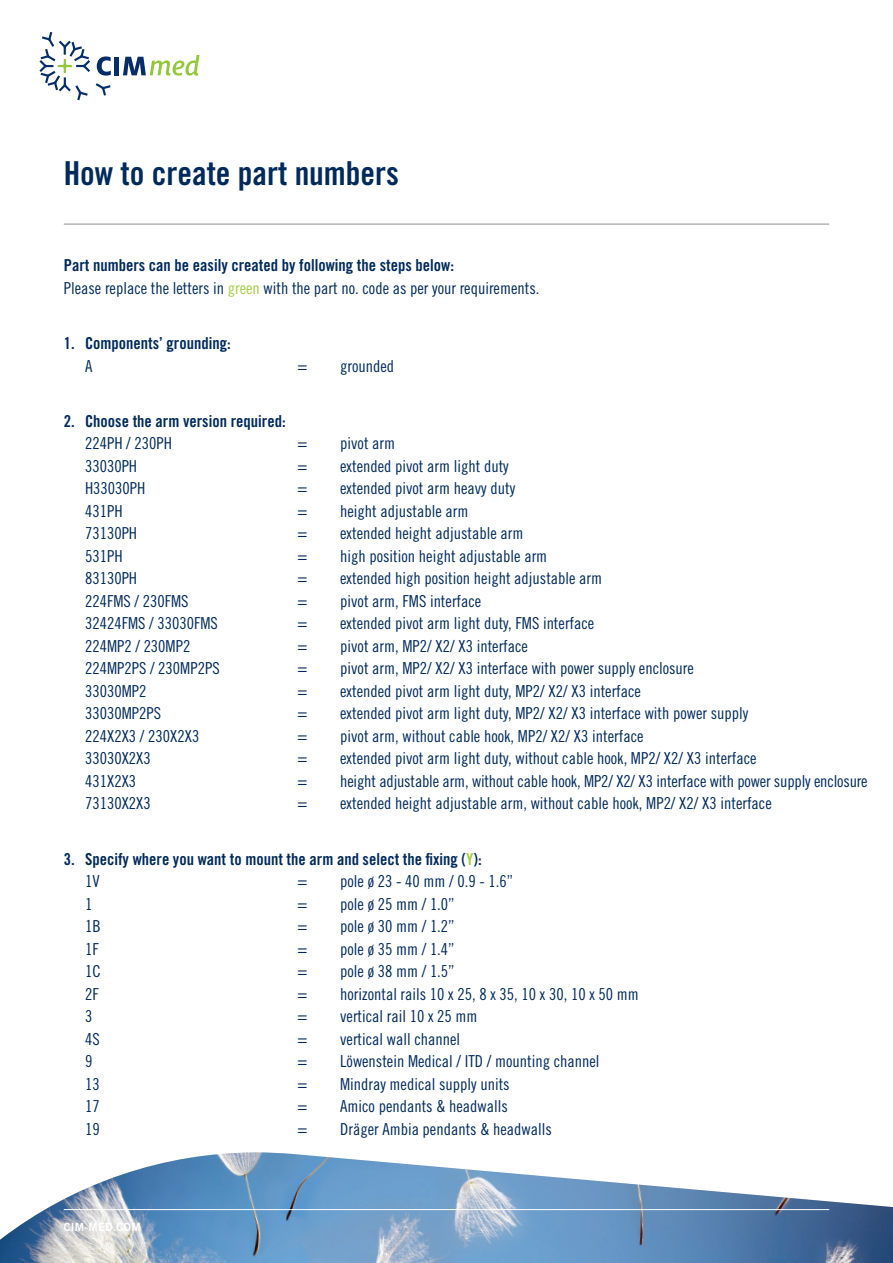
<style>
.page{position:relative;width:893px;height:1263px;background:#fff}
.page>*{position:absolute;margin:0;border:0;box-sizing:border-box;transform-origin:0 0}
.t1{font:33px "Trade Gothic LT Std Bd Cn 20";color:#002a5b}
.t2{font:16.5px "Trade Gothic LT Std Cn 18";color:#002a5b}
.t3{font:16.5px "Trade Gothic LT Std Bd Cn 20";color:#002a5b}
.t4{font:11.25px "Trade Gothic LT Std Bd 2";letter-spacing:.02em;color:#fff}
.s1{color:#a5ce44}
</style>
<div class="page">
<svg style="left:96px;top:83px;width:15px;height:13px"></svg>
<svg style="left:97px;top:56px;width:14px;height:20px"></svg>
<div style="left:114px;top:57px;width:5px;height:18px;background:#052d69"></div>
<svg style="left:123px;top:55px;width:76px;height:21px"></svg>
<svg style="left:39px;top:32px;width:51px;height:68px"></svg>
<img style="left:0;top:1152px;width:893px;height:111px">
<hr style="left:64px;top:224px;width:765px;height:1px;background:#8e8e8f">
<hr style="left:64px;top:1209px;width:765px;height:1px;background:#fff">
<h1 class="t1" style="left:64px;top:154px;width:337px">How to create part numbers</h1>
<p class="t3" style="left:64px;top:255px;width:392px">Part numbers can be easily created by following the steps below:</p>
<p class="t2" style="left:64px;top:278px;width:477px">Please replace the letters in <span class="s1">green</span> with the part no. code as per your requirements.</p>
<p class="t3" style="left:64px;top:333px;width:168px">1. Components’ grounding:</p>
<p class="t2" style="left:85px;top:356px;width:9px">A</p>
<p class="t2" style="left:298px;top:356px;width:11px">=</p>
<p class="t2" style="left:340px;top:356px;width:56px">grounded</p>
<p class="t3" style="left:64px;top:411px;width:223px">2. Choose the arm version required:</p>
<p class="t2" style="left:85px;top:434px;width:89px">224PH / 230PH</p>
<p class="t2" style="left:298px;top:434px;width:11px">=</p>
<p class="t2" style="left:340px;top:434px;width:56px">pivot arm</p>
<p class="t2" style="left:85px;top:456px;width:54px">33030PH</p>
<p class="t2" style="left:298px;top:456px;width:11px">=</p>
<p class="t2" style="left:340px;top:456px;width:170px">extended pivot arm light duty</p>
<p class="t2" style="left:85px;top:479px;width:62px">H33030PH</p>
<p class="t2" style="left:298px;top:479px;width:11px">=</p>
<p class="t2" style="left:340px;top:479px;width:177px">extended pivot arm heavy duty</p>
<p class="t2" style="left:85px;top:501px;width:39px">431PH</p>
<p class="t2" style="left:298px;top:501px;width:11px">=</p>
<p class="t2" style="left:340px;top:501px;width:130px">height adjustable arm</p>
<p class="t2" style="left:85px;top:524px;width:54px">73130PH</p>
<p class="t2" style="left:298px;top:524px;width:11px">=</p>
<p class="t2" style="left:340px;top:524px;width:185px">extended height adjustable arm</p>
<p class="t2" style="left:85px;top:546px;width:39px">531PH</p>
<p class="t2" style="left:298px;top:546px;width:11px">=</p>
<p class="t2" style="left:340px;top:546px;width:209px">high position height adjustable arm</p>
<p class="t2" style="left:85px;top:569px;width:54px">83130PH</p>
<p class="t2" style="left:298px;top:569px;width:11px">=</p>
<p class="t2" style="left:340px;top:569px;width:264px">extended high position height adjustable arm</p>
<p class="t2" style="left:85px;top:591px;width:105px">224FMS / 230FMS</p>
<p class="t2" style="left:298px;top:591px;width:11px">=</p>
<p class="t2" style="left:340px;top:591px;width:143px">pivot arm, FMS interface</p>
<p class="t2" style="left:85px;top:614px;width:134px">32424FMS / 33030FMS</p>
<p class="t2" style="left:298px;top:614px;width:11px">=</p>
<p class="t2" style="left:340px;top:614px;width:256px">extended pivot arm light duty, FMS interface</p>
<p class="t2" style="left:85px;top:636px;width:107px">224MP2 / 230MP2</p>
<p class="t2" style="left:298px;top:636px;width:11px">=</p>
<p class="t2" style="left:340px;top:636px;width:189px">pivot arm, MP2/ X2/ X3 interface</p>
<p class="t2" style="left:85px;top:659px;width:136px">224MP2PS / 230MP2PS</p>
<p class="t2" style="left:298px;top:659px;width:11px">=</p>
<p class="t2" style="left:340px;top:659px;width:355px">pivot arm, MP2/ X2/ X3 interface with power supply enclosure</p>
<p class="t2" style="left:85px;top:681px;width:63px">33030MP2</p>
<p class="t2" style="left:298px;top:681px;width:11px">=</p>
<p class="t2" style="left:340px;top:681px;width:302px">extended pivot arm light duty, MP2/ X2/ X3 interface</p>
<p class="t2" style="left:85px;top:704px;width:78px">33030MP2PS</p>
<p class="t2" style="left:298px;top:704px;width:11px">=</p>
<p class="t2" style="left:340px;top:704px;width:410px">extended pivot arm light duty, MP2/ X2/ X3 interface with power supply</p>
<p class="t2" style="left:85px;top:726px;width:116px">224X2X3 / 230X2X3</p>
<p class="t2" style="left:298px;top:726px;width:11px">=</p>
<p class="t2" style="left:340px;top:726px;width:305px">pivot arm, without cable hook, MP2/ X2/ X3 interface</p>
<p class="t2" style="left:85px;top:749px;width:67px">33030X2X3</p>
<p class="t2" style="left:298px;top:749px;width:11px">=</p>
<p class="t2" style="left:340px;top:749px;width:418px">extended pivot arm light duty, without cable hook, MP2/ X2/ X3 interface</p>
<p class="t2" style="left:85px;top:771px;width:53px">431X2X3</p>
<p class="t2" style="left:298px;top:771px;width:11px">=</p>
<p class="t2" style="left:340px;top:771px;width:529px">height adjustable arm, without cable hook, MP2/ X2/ X3 interface with power supply enclosure</p>
<p class="t2" style="left:85px;top:794px;width:67px">73130X2X3</p>
<p class="t2" style="left:298px;top:794px;width:11px">=</p>
<p class="t2" style="left:340px;top:794px;width:433px">extended height adjustable arm, without cable hook, MP2/ X2/ X3 interface</p>
<p class="t3" style="left:64px;top:849px;width:419px">3. Specify where you want to mount the arm and select the fixing (<span class="s1">Y</span>):</p>
<p class="t2" style="left:85px;top:871px;width:16px">1V</p>
<p class="t2" style="left:298px;top:871px;width:11px">=</p>
<p class="t2" style="left:340px;top:871px;width:175px">pole ø 23 - 40 mm / 0.9 - 1.6”</p>
<p class="t2" style="left:85px;top:894px;width:9px">1</p>
<p class="t2" style="left:298px;top:894px;width:11px">=</p>
<p class="t2" style="left:340px;top:894px;width:116px">pole ø 25 mm / 1.0”</p>
<p class="t2" style="left:85px;top:916px;width:17px">1B</p>
<p class="t2" style="left:298px;top:916px;width:11px">=</p>
<p class="t2" style="left:340px;top:916px;width:116px">pole ø 30 mm / 1.2”</p>
<p class="t2" style="left:85px;top:939px;width:15px">1F</p>
<p class="t2" style="left:298px;top:939px;width:11px">=</p>
<p class="t2" style="left:340px;top:939px;width:116px">pole ø 35 mm / 1.4”</p>
<p class="t2" style="left:85px;top:961px;width:17px">1C</p>
<p class="t2" style="left:298px;top:961px;width:11px">=</p>
<p class="t2" style="left:340px;top:961px;width:116px">pole ø 38 mm / 1.5”</p>
<p class="t2" style="left:85px;top:984px;width:15px">2F</p>
<p class="t2" style="left:298px;top:984px;width:11px">=</p>
<p class="t2" style="left:340px;top:984px;width:300px">horizontal rails 10 x 25, 8 x 35, 10 x 30, 10 x 50 mm</p>
<p class="t2" style="left:85px;top:1006px;width:9px">3</p>
<p class="t2" style="left:298px;top:1006px;width:11px">=</p>
<p class="t2" style="left:340px;top:1006px;width:139px">vertical rail 10 x 25 mm</p>
<p class="t2" style="left:85px;top:1029px;width:16px">4S</p>
<p class="t2" style="left:298px;top:1029px;width:11px">=</p>
<p class="t2" style="left:340px;top:1029px;width:122px">vertical wall channel</p>
<p class="t2" style="left:85px;top:1051px;width:9px">9</p>
<p class="t2" style="left:298px;top:1051px;width:11px">=</p>
<p class="t2" style="left:340px;top:1051px;width:261px">Löwenstein Medical / ITD / mounting channel</p>
<p class="t2" style="left:85px;top:1074px;width:16px">13</p>
<p class="t2" style="left:298px;top:1074px;width:11px">=</p>
<p class="t2" style="left:340px;top:1074px;width:171px">Mindray medical supply units</p>
<p class="t2" style="left:85px;top:1096px;width:16px">17</p>
<p class="t2" style="left:298px;top:1096px;width:11px">=</p>
<p class="t2" style="left:340px;top:1096px;width:169px">Amico pendants &amp; headwalls</p>
<p class="t2" style="left:85px;top:1119px;width:16px">19</p>
<p class="t2" style="left:298px;top:1119px;width:11px">=</p>
<p class="t2" style="left:340px;top:1119px;width:213px">Dräger Ambia pendants &amp; headwalls</p>
<p class="t4" style="left:64px;top:1220px;width:78px">CIM-MED.COM</p>
</div>
